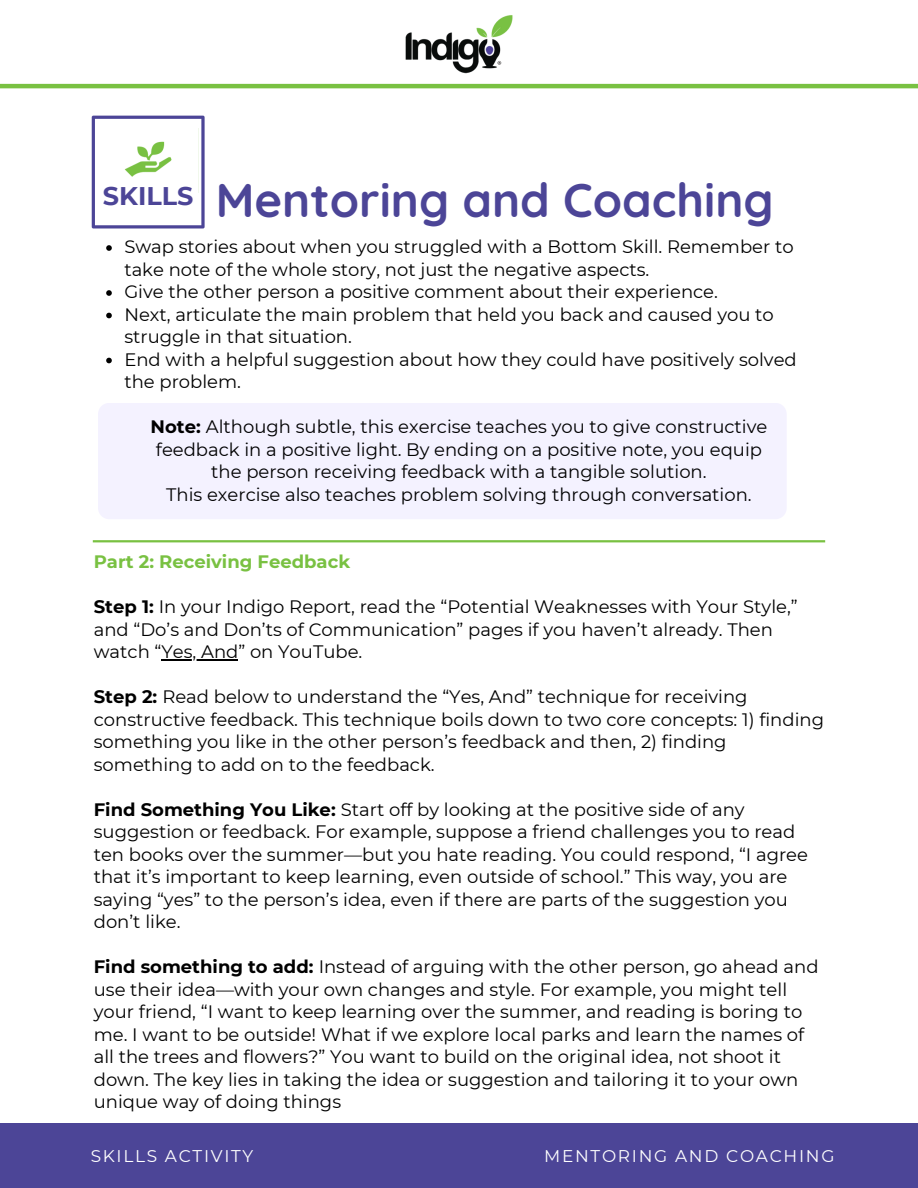
<style>
.page{position:relative;width:918px;height:1188px;background:#fff}
.page>*{position:absolute;margin:0;border:0;box-sizing:border-box;transform-origin:0 0}
.t1{font:700 47.25px "Quicksand";color:#4c4597}
.t2{font:700 25.5px "Montserrat";color:#4c4597}
.t3{font:18px/22.5px "Montserrat";color:#000}
.t4{font:700 18px "Montserrat";color:#79c142}
.t5{font:16.95px "Montserrat";letter-spacing:.1em;color:#fff}
.s1{font-weight:700}
</style>
<div class="page">
<hr style="left:0;top:84px;width:918px;height:4px;background:#79c142">
<div style="left:0;top:1124px;width:918px;height:64px;background:#4c4597"></div>
<svg style="left:92px;top:116px;width:112px;height:112px"></svg>
<div style="left:98px;top:403px;width:689px;height:116px;background:#f4f2ff;border-radius:11px"></div>
<svg style="left:106px;top:245px;width:6px;height:6px"></svg>
<svg style="left:106px;top:290px;width:6px;height:6px"></svg>
<svg style="left:106px;top:313px;width:6px;height:5px"></svg>
<svg style="left:106px;top:358px;width:6px;height:5px"></svg>
<hr style="left:161px;top:659px;width:77px;height:1px;background:#000">
<hr style="left:93px;top:540px;width:732px;height:2px;background:#79c142">
<img style="left:399px;top:15px;width:120px;height:69px">
<h3 class="t1" style="left:216px;top:170px;width:559px">Mentoring and Coaching</h3>
<h2 class="t2" style="left:103px;top:181px;width:92px">SKILLS</h2>
<h1 class="t3" style="left:124px;top:235px;width:671px">Swap stories about when you struggled with a Bottom Skill. Remember to take note of the whole story, not just the negative aspects.</h1>
<p class="t3" style="left:124px;top:280px;width:595px">Give the other person a positive comment about their experience.</p>
<p class="t3" style="left:124px;top:303px;width:651px">Next, articulate the main problem that held you back and caused you to struggle in that situation.</p>
<p class="t3" style="left:124px;top:348px;width:674px">End with a helpful suggestion about how they could have positively solved the problem.</p>
<p class="t3" style="left:151px;top:415px;width:618px"><span class="s1">Note:</span> Although subtle, this exercise teaches you to give constructive</p>
<p class="t3" style="left:156px;top:438px;width:608px">feedback in a positive light. By ending on a positive note, you equip</p>
<p class="t3" style="left:211px;top:460px;width:497px">the person receiving feedback with a tangible solution.</p>
<p class="t3" style="left:166px;top:483px;width:587px">This exercise also teaches problem solving through conversation.</p>
<p class="t4" style="left:94px;top:551px;width:258px">Part 2: Receiving Feedback</p>
<h4 class="t3" style="left:94px;top:595px;width:705px"><span class="s1">Step 1:</span> In your Indigo Report, read the “Potential Weaknesses with Your Style,” and “Do’s and Don’ts of Communication” pages if you haven’t already. Then watch “Yes, And” on YouTube.</h4>
<p class="t3" style="left:94px;top:685px;width:732px"><span class="s1">Step 2:</span> Read below to understand the “Yes, And” technique for receiving constructive feedback. This technique boils down to two core concepts: 1) finding something you like in the other person’s feedback and then, 2) finding</p>
<p class="t3" style="left:94px;top:753px;width:342px">something to add on to the feedback.</p>
<p class="t3" style="left:94px;top:798px;width:716px"><span class="s1">Find Something You Like:</span> Start off by looking at the positive side of any suggestion or feedback. For example, suppose a friend challenges you to read ten books over the summer—but you hate reading. You could respond, “I agree</p>
<p class="t3" style="left:94px;top:865px;width:696px;text-align:justify">that it’s important to keep learning, even outside of school.” This way, you are saying “yes” to the person’s idea, even if there are parts of the suggestion you don’t like.</p>
<p class="t3" style="left:94px;top:955px;width:726px"><span class="s1">Find something to add:</span> Instead of arguing with the other person, go ahead and use their idea—with your own changes and style. For example, you might tell your friend, “I want to keep learning over the summer, and reading is boring to</p>
<p class="t3" style="left:94px;top:1023px;width:712px">me. I want to be outside! What if we explore local parks and learn the names of all the trees and flowers?” You want to build on the original idea, not shoot it down. The key lies in taking the idea or suggestion and tailoring it to your own unique way of doing things</p>
<p class="t5" style="left:91px;top:1145px;width:164px">SKILLS ACTIVITY</p>
<p class="t5" style="left:544px;top:1145px;width:292px">MENTORING AND COACHING</p>
</div>
